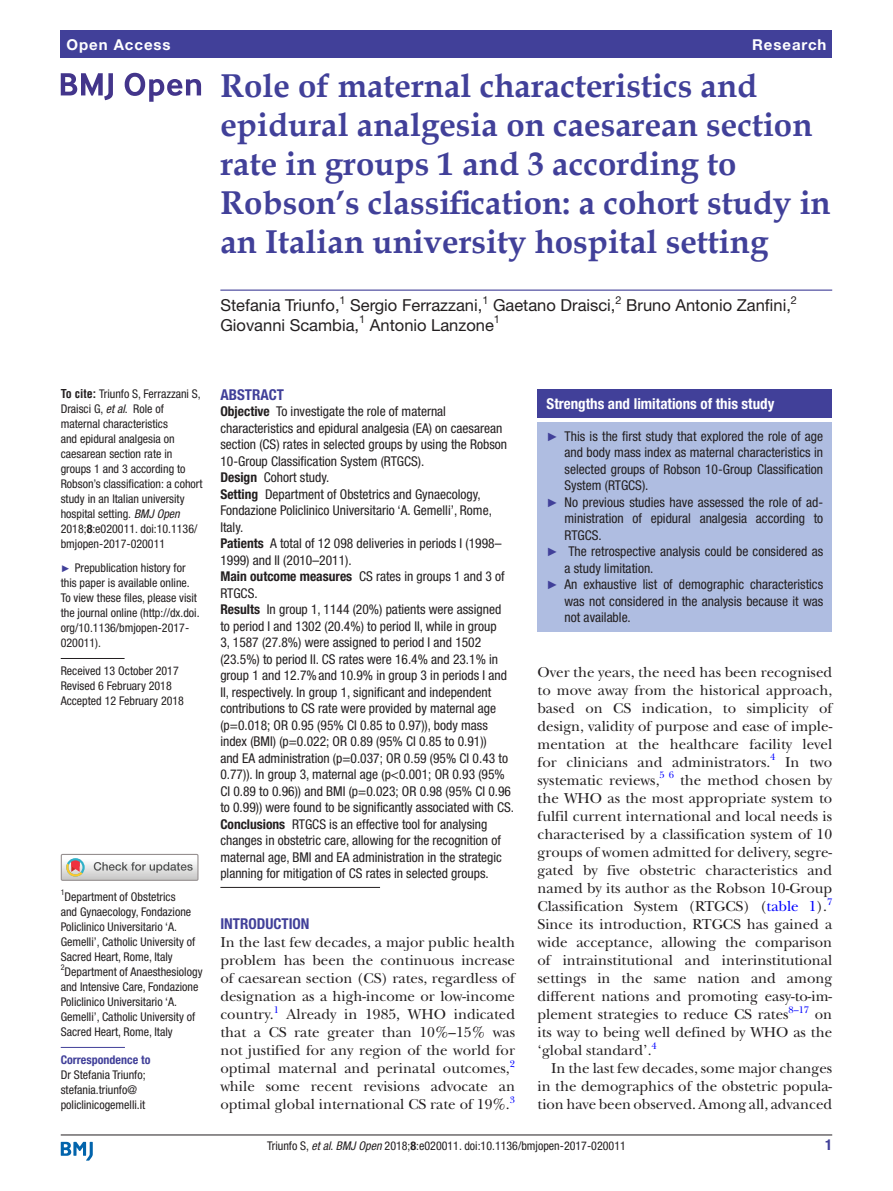
<style>
.page{position:relative;width:893px;height:1191px;background:#fff}
.page>*{position:absolute;margin:0;border:0;box-sizing:border-box;transform-origin:0 0}
.t1{font:700 33px/39px "Book Antiqua";color:#414099}
.t2{font:16.5px "Helvetica Neue LT Std";color:#231f20}
.t3{font:15px/18px "New Baskerville";color:#231f20;text-align:justify}
.t4{font:700 condensed 15px "Helvetica Neue LT Std";color:#fff}
.t5{font:700 condensed 15px "Helvetica Neue LT Std";color:#414099}
.t6{font:700 15px "Helvetica Neue LT Std";letter-spacing:.065em;color:#fff}
.t7{font:condensed 13.5px/16.5px "Helvetica Neue LT Std";color:#231f20}
.t8{font:condensed 12px/15px "Helvetica Neue LT Std";color:#231f20}
.t9{font:700 condensed 12px "Helvetica Neue LT Std";color:#414099}
.t10{font:10.95px "Helvetica Neue LT Std";color:#231f20}
.t11{font:9.9px "New Baskerville";color:#00f}
.t12{font:condensed 7.95px "Helvetica Neue LT Std";color:#231f20}
.s1{font-family:"Helvetica LT Std";font-weight:700}
.s2{font-style:italic}
.s3{font-weight:700}
.s4{font-family:"Arial";font-stretch:normal;font-size:9.75px;color:#414099}
.s5{font-family:"Arial";font-stretch:normal;font-size:12px;color:#414099}
.s6{color:#00f}
</style>
<div class="page">
<hr style="left:61px;top:1134px;width:771px;height:1px;background:#231f20">
<svg style="left:61px;top:1141px;width:32px;height:19px"></svg>
<div style="left:61px;top:31px;width:771px;height:27px;background:#414099"></div>
<hr style="left:220px;top:289px;width:612px;height:2px;background:#414099">
<hr style="left:61px;top:658px;width:64px;height:1px;background:#231f20">
<hr style="left:61px;top:1047px;width:64px;height:1px;background:#414099">
<svg style="left:61px;top:73px;width:52px;height:27px"></svg>
<svg style="left:125px;top:73px;width:76px;height:29px"></svg>
<div style="left:61px;top:854px;width:138px;height:27px;border:1px solid #969090"></div>
<svg style="left:61px;top:854px;width:137px;height:26px"></svg>
<hr style="left:220px;top:887px;width:160px;height:1px;background:#231f20">
<div style="left:538px;top:389px;width:294px;height:29px;background:#414099"></div>
<div style="left:538px;top:422px;width:294px;height:209px;background:#afbde1"></div>
<p class="t6" style="left:66px;top:35px;width:106px">Open Access</p>
<p class="t6" style="left:752px;top:35px;width:76px">Research</p>
<h1 class="t1" style="left:220px;top:66px;width:612px">Role of maternal characteristics and epidural analgesia on caesarean section rate in groups 1 and 3 according to Robson’s classification: a cohort study in an Italian university hospital setting</h1>
<p class="t2" style="left:220px;top:296px;width:121px">Stefania Triunfo,</p>
<p class="t10" style="left:340px;top:293px;width:8px">1</p>
<p class="t2" style="left:350px;top:296px;width:134px">Sergio Ferrazzani,</p>
<p class="t10" style="left:482px;top:293px;width:8px">1</p>
<p class="t2" style="left:493px;top:296px;width:124px">Gaetano Draisci,</p>
<p class="t10" style="left:616px;top:293px;width:8px">2</p>
<p class="t2" style="left:626px;top:296px;width:166px">Bruno Antonio Zanfini,</p>
<p class="t10" style="left:791px;top:293px;width:8px">2</p>
<p class="t2" style="left:220px;top:315px;width:140px">Giovanni Scambia,</p>
<p class="t10" style="left:359px;top:313px;width:8px">1</p>
<p class="t2" style="left:370px;top:315px;width:126px">Antonio Lanzone</p>
<p class="t10" style="left:494px;top:313px;width:8px">1</p>
<p class="t8" style="left:61px;top:386px;width:143px"><span class="s1">To cite:</span> Triunfo S, Ferrazzani S,<br>Draisci G, <span class="s2">et al</span>. Role of maternal characteristics<br>and epidural analgesia on caesarean section rate in groups 1 and 3 according to<br>Robson’s classification: a cohort study in an Italian university hospital setting. <span class="s2">BMJ Open<br></span>2018;<span class="s3">8</span>:e020011. doi:10.1136/ bmjopen-2017-020011</p>
<p class="t8" style="left:61px;top:560px;width:140px"><span class="s4">►</span> Prepublication history for this paper is available online.<br>To view these files, please visit the journal online (http://dx.doi. org/10.1136/bmjopen-2017-<br>020011).</p>
<p class="t8" style="left:61px;top:663px;width:125px">Received 13 October 2017<br>Revised 6 February 2018<br>Accepted 12 February 2018</p>
<p class="t12" style="left:61px;top:888px;width:5px">1</p>
<p class="t8" style="left:61px;top:889px;width:136px;text-indent:4px">Department of Obstetrics<br>and Gynaecology, Fondazione<br>Policlinico Universitario ‘A.<br>Gemelli’, Catholic University of<br>Sacred Heart, Rome, Italy</p>
<p class="t12" style="left:61px;top:963px;width:5px">2</p>
<p class="t8" style="left:61px;top:964px;width:143px;text-indent:4px">Department of Anaesthesiology and Intensive Care, Fondazione<br>Policlinico Universitario ‘A.<br>Gemelli’, Catholic University of<br>Sacred Heart, Rome, Italy</p>
<p class="t9" style="left:61px;top:1052px;width:91px">Correspondence to</p>
<p class="t8" style="left:61px;top:1067px;width:86px">Dr Stefania Triunfo; stefania.triunfo@ policlinicogemelli.it</p>
<p class="t5" style="left:220px;top:385px;width:65px">Abstract</p>
<p class="t7" style="left:220px;top:403px;width:295px"><span class="s3">Objective</span> To investigate the role of maternal characteristics and epidural analgesia (EA) on caesarean section (CS) rates in selected groups by using the Robson 10-Group Classification System (RTGCS).<br><span class="s3">Design</span> Cohort study.<br><span class="s3">Setting</span> Department of Obstetrics and Gynaecology, Fondazione Policlinico Universitario ‘A. Gemelli’, Rome, Italy.<br><span class="s3">Patients</span> A total of 12 098 deliveries in periods I (1998– 1999) and II (2010–2011).<br><span class="s3">Main outcome measures</span> CS rates in groups 1 and 3 of RTGCS.<br><span class="s3">Results</span> In group 1, 1144 (20%) patients were assigned to period I and 1302 (20.4%) to period II, while in group<br>3, 1587 (27.8%) were assigned to period I and 1502 (23.5%) to period II. CS rates were 16.4% and 23.1% in group 1 and 12.7%and 10.9% in group 3 in periods I and II, respectively. In group 1, significant and independent contributions to CS rate were provided by maternal age (p=0.018; OR 0.95 (95% CI 0.85 to 0.97)), body mass index (BMI) (p=0.022; OR 0.89 (95% CI 0.85 to 0.91))<br>and EA administration (p=0.037; OR 0.59 (95% CI 0.43 to 0.77)). In group 3, maternal age (p&lt;0.001; OR 0.93 (95% CI 0.89 to 0.96)) and BMI (p=0.023; OR 0.98 (95% CI 0.96 to 0.99)) were found to be significantly associated with CS.<br><span class="s3">Conclusions</span> RTGCS is an effective tool for analysing changes in obstetric care, allowing for the recognition of maternal age, BMI and EA administration in the strategic planning for mitigation of CS rates in selected groups.</p>
<p class="t5" style="left:220px;top:915px;width:91px">Introduction</p>
<p class="t3" style="left:220px;top:933px;width:296px">In the last few decades, a major public health problem has been the continuous increase of caesarean section (CS) rates, regardless of designation as a high-income or low-income country.</p>
<p class="t11" style="left:274px;top:1003px;width:7px">1</p>
<p class="t3" style="left:220px;top:1005px;width:296px;text-indent:66px">Already in 1985, WHO indicated that a CS rate greater than 10%–15% was not justified for any region of the world for optimal maternal and perinatal outcomes,</p>
<p class="t11" style="left:510px;top:1057px;width:7px">2</p>
<p class="t3" style="left:220px;top:1077px;width:296px">while some recent revisions advocate an optimal global international CS rate of 19%.<sup>3</sup></p>
<p class="t4" style="left:547px;top:394px;width:229px">Strengths and limitations of this study</p>
<p class="t7" style="left:547px;top:427px;width:278px"><span class="s5">►</span> This is the first study that explored the role of age</p>
<p class="t7" style="left:565px;top:444px;width:260px">and body mass index as maternal characteristics in</p>
<p class="t7" style="left:565px;top:460px;width:260px">selected groups of Robson 10-Group Classification</p>
<p class="t7" style="left:565px;top:477px;width:85px">System (RTGCS).</p>
<p class="t7" style="left:547px;top:493px;width:278px"><span class="s5">►</span> No previous studies have assessed the role of ad-</p>
<p class="t7" style="left:565px;top:510px;width:260px">ministration of epidural analgesia according to</p>
<p class="t7" style="left:565px;top:526px;width:39px">RTGCS.</p>
<p class="t7" style="left:547px;top:543px;width:278px"><span class="s5">►</span> The retrospective analysis could be considered as</p>
<p class="t7" style="left:565px;top:559px;width:90px">a study limitation.</p>
<p class="t7" style="left:547px;top:576px;width:278px"><span class="s5">►</span> An exhaustive list of demographic characteristics</p>
<p class="t7" style="left:565px;top:592px;width:260px">was not considered in the analysis because it was</p>
<p class="t7" style="left:565px;top:609px;width:68px">not available.</p>
<p class="t3" style="left:538px;top:663px;width:296px">Over the years, the need has been recognised to move away from the historical approach, based on CS indication, to simplicity of design, validity of purpose and ease of imple&shy;mentation at the healthcare facility level for clinicians and administrators.<sup>4</sup></p>
<p class="t3" style="left:785px;top:753px;width:48px">In two</p>
<p class="t11" style="left:659px;top:769px;width:16px">5 6</p>
<p class="t3" style="left:538px;top:771px;width:296px;text-indent:143px">the method chosen by the WHO as the most appropriate system to fulfil current international and local needs is characterised by a classification system of 10 groups of women admitted for delivery, segre&shy;gated by five obstetric characteristics and named by its author as the Robson 10-Group Classification System (RTGCS) (<span class="s6">table 1</span>).</p>
<p class="t3" style="left:538px;top:771px;width:123px">systematic reviews,</p>
<p class="t11" style="left:827px;top:895px;width:7px">7</p>
<p class="t3" style="left:538px;top:915px;width:296px">Since its introduction, RTGCS has gained a wide acceptance, allowing the comparison of intrainstitutional and interinstitutional settings in the same nation and among different nations and promoting easy-to-im&shy;plement strategies to reduce CS rates<sup>8–17</sup> on its way to being well defined by WHO as the ‘global standard’.</p>
<p class="t11" style="left:652px;top:1039px;width:7px">4</p>
<p class="t3" style="left:538px;top:1059px;width:296px;text-indent:14px">In the last few decades, some major changes in the demographics of the obstetric popula&shy;tion have been observed. Among all, advanced</p>
<p class="t8" style="left:267px;top:1137px;width:360px">Triunfo S, <span class="s2">et al</span>. <span class="s2">BMJ Open</span> 2018;<span class="s3">8</span>:e020011. doi:10.1136/bmjopen-2017-020011</p>
<p class="t5" style="left:825px;top:1135px;width:9px">1</p>
</div>
